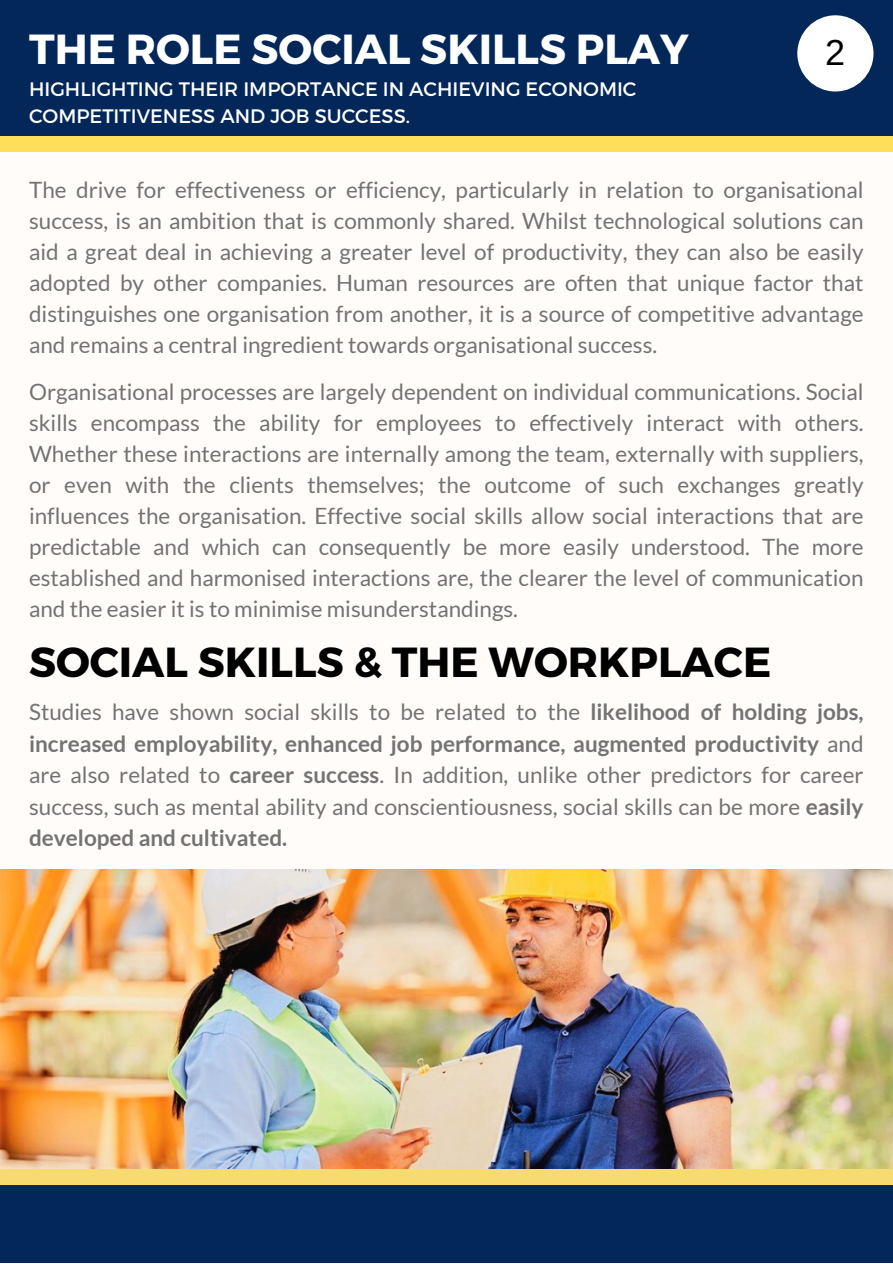
<style>
.page{position:relative;width:893px;height:1264px;background:#fff}
.page>*{position:absolute;margin:0;border:0;box-sizing:border-box;transform-origin:0 0}
.t1{font:700 42px "Montserrat";color:#000}
.t2{font:700 42px "Montserrat";color:#fff}
.t3{font:36px "Arimo";color:#000}
.t4{font:22.5px/30.9px "Lato";color:#737373;text-align:justify}
.t5{font:19.5px/27px "Montserrat";color:#fff}
.s1{font-weight:700}
</style>
<div class="page">
<div style="left:0;top:0;width:892px;height:1262px;background:#032759"></div>
<img style="left:0;top:868px;width:892px;height:300px">
<div style="left:0;top:136px;width:892px;height:732px;background:#fffcf9"></div>
<div style="left:797px;top:15px;width:76px;height:76px;background:#fff;border-radius:50%"></div>
<div style="left:0;top:136px;width:892px;height:16px;background:#ffde59"></div>
<div style="left:0;top:1168px;width:892px;height:16px;background:#f6db70"></div>
<p class="t2" style="left:29px;top:22px;width:661px">THE ROLE SOCIAL SKILLS PLAY</p>
<p class="t5" style="left:29px;top:74px;width:609px">HIGHLIGHTING THEIR IMPORTANCE IN ACHIEVING ECONOMIC<br>COMPETITIVENESS AND JOB SUCCESS.</p>
<p class="t3" style="left:825px;top:32px;width:21px">2</p>
<p class="t4" style="left:29px;top:174px;width:836px">The drive for effectiveness or efficiency, particularly in relation to organisational success, is an ambition that is commonly shared. Whilst technological solutions can aid a great deal in achieving a greater level of productivity, they can also be easily adopted by other companies. Human resources are often that unique factor that distinguishes one organisation from another, it is a source of competitive advantage and remains a central ingredient towards organisational success.</p>
<p class="t4" style="left:29px;top:375px;width:836px">Organisational processes are largely dependent on individual communications. Social skills encompass the ability for employees to effectively interact with others.<br>Whether these interactions are internally among the team, externally with suppliers, or even with the clients themselves; the outcome of such exchanges greatly influences the organisation. Effective social skills allow social interactions that are predictable and which can consequently be more easily understood. The more established and harmonised interactions are, the clearer the level of communication and the easier it is to minimise misunderstandings.</p>
<p class="t1" style="left:29px;top:634px;width:743px">SOCIAL SKILLS &amp; THE WORKPLACE</p>
<p class="t4" style="left:29px;top:695px;width:836px;line-height:31.5px">Studies have shown social skills to be related to the <span class="s1">likelihood of holding jobs, increased employability, enhanced job performance, augmented productivity</span> and are also related to <span class="s1">career success</span>. In addition, unlike other predictors for career success, such as mental ability and conscientiousness, social skills can be more <span class="s1">easily developed and cultivated.</span></p>
</div>
